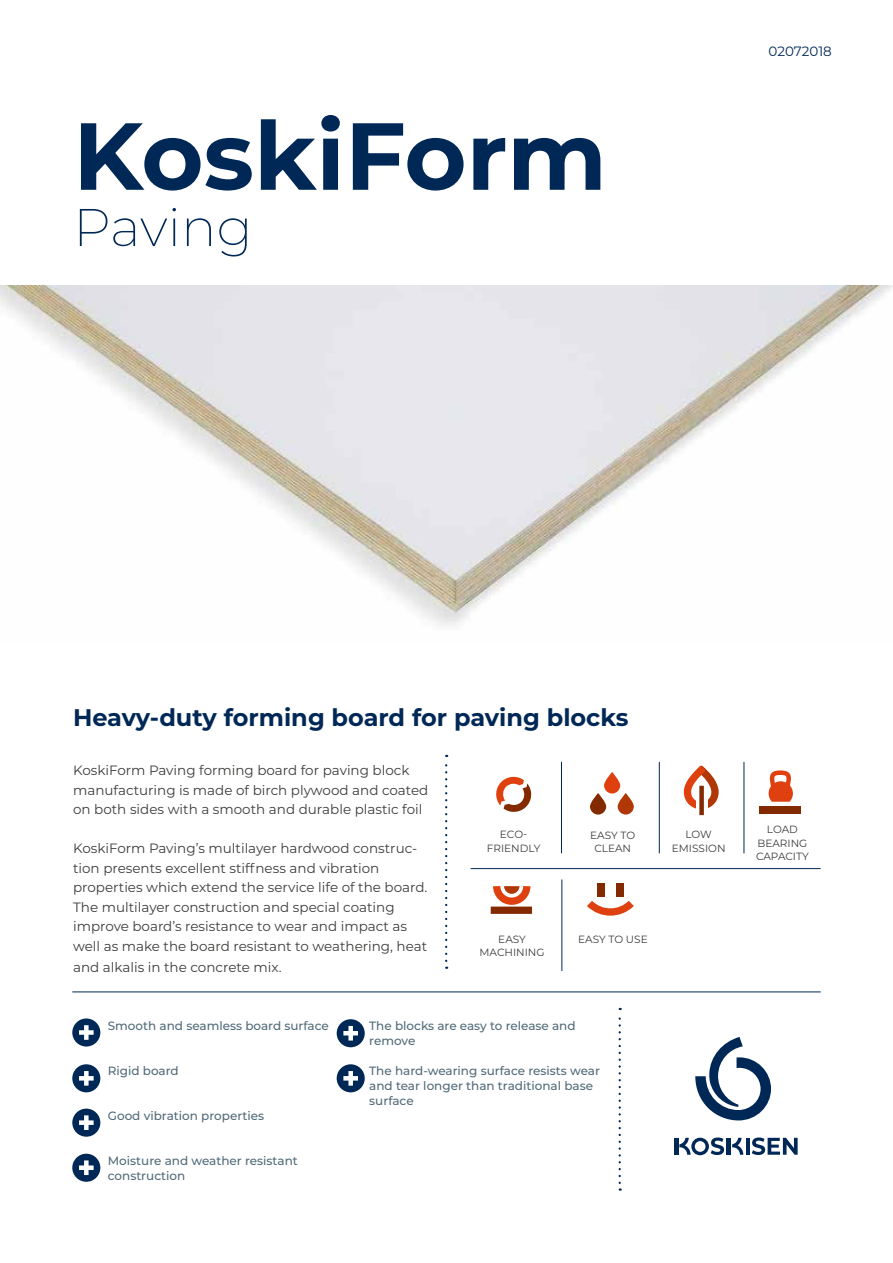
<style>
.page{position:relative;width:893px;height:1263px;background:#fff}
.page>*{position:absolute;margin:0;border:0;box-sizing:border-box;transform-origin:0 0}
.t1{font:700 94.95px "Montserrat";color:#002856}
.t2{font:200 52.95px "Montserrat";color:#002856}
.t3{font:700 24px "Montserrat";color:#002856}
.t4{font:13.5px/19.5px "Montserrat";color:#3c3c3b}
.t5{font:13.5px "Montserrat";color:#002856}
.t6{font:500 12px/15px "Montserrat";color:#516a79}
.t7{font:10.5px/13.5px "Montserrat";color:#3c3c3b;text-align:center}
</style>
<div class="page">
<img style="left:0;top:286px;width:893px;height:340px">
<hr style="left:746px;top:1138px;width:3px;height:17px;background:#002856">
<hr style="left:674px;top:1138px;width:4px;height:17px;background:#002856">
<hr style="left:727px;top:1138px;width:4px;height:17px;background:#002856">
<svg style="left:752px;top:1137px;width:46px;height:18px"></svg>
<svg style="left:679px;top:1137px;width:45px;height:18px"></svg>
<svg style="left:732px;top:1138px;width:11px;height:17px"></svg>
<svg style="left:695px;top:1037px;width:76px;height:83px"></svg>
<svg style="left:445px;top:755px;width:2px;height:214px"></svg>
<svg style="left:619px;top:1008px;width:2px;height:183px"></svg>
<div style="left:72px;top:1018px;width:28px;height:28px;background:#002856;border-radius:50%"></div>
<div style="left:84px;top:1025px;width:5px;height:15px;background:#fff"></div>
<div style="left:79px;top:1030px;width:15px;height:5px;background:#fff"></div>
<div style="left:337px;top:1019px;width:28px;height:28px;background:#002856;border-radius:50%"></div>
<div style="left:348px;top:1026px;width:5px;height:14px;background:#fff"></div>
<hr style="left:343px;top:1031px;width:15px;height:4px;background:#fff">
<div style="left:72px;top:1064px;width:28px;height:28px;background:#002856;border-radius:50%"></div>
<div style="left:84px;top:1071px;width:5px;height:15px;background:#fff"></div>
<svg style="left:79px;top:1076px;width:15px;height:4px"></svg>
<div style="left:337px;top:1064px;width:28px;height:28px;background:#002856;border-radius:50%"></div>
<div style="left:348px;top:1071px;width:5px;height:15px;background:#fff"></div>
<svg style="left:343px;top:1076px;width:15px;height:4px"></svg>
<div style="left:72px;top:1108px;width:28px;height:29px;background:#002856;border-radius:50%"></div>
<div style="left:84px;top:1115px;width:5px;height:15px;background:#fff"></div>
<div style="left:79px;top:1120px;width:15px;height:5px;background:#fff"></div>
<div style="left:72px;top:1154px;width:28px;height:28px;background:#002856;border-radius:50%"></div>
<div style="left:84px;top:1160px;width:5px;height:15px;background:#fff"></div>
<div style="left:79px;top:1165px;width:15px;height:5px;background:#fff"></div>
<hr style="left:72px;top:991px;width:749px;height:1px;background:#002856">
<hr style="left:471px;top:868px;width:350px;height:1px;background:#002856">
<hr style="left:561px;top:762px;width:1px;height:91px;background:#002856">
<hr style="left:562px;top:879px;width:1px;height:92px;background:#002856">
<hr style="left:659px;top:762px;width:1px;height:91px;background:#002856">
<hr style="left:744px;top:762px;width:1px;height:91px;background:#002856">
<div style="left:491px;top:906px;width:41px;height:8px;background:#832a00"></div>
<svg style="left:490px;top:886px;width:42px;height:22px"></svg>
<svg style="left:683px;top:765px;width:36px;height:44px"></svg>
<div style="left:696px;top:798px;width:11px;height:13px;background:#fff"></div>
<div style="left:699px;top:786px;width:5px;height:29px;background:#832a00"></div>
<svg style="left:496px;top:776px;width:36px;height:36px"></svg>
<div style="left:760px;top:806px;width:41px;height:8px;background:#832a00"></div>
<svg style="left:769px;top:770px;width:24px;height:32px"></svg>
<svg style="left:604px;top:772px;width:16px;height:21px"></svg>
<svg style="left:590px;top:793px;width:16px;height:21px"></svg>
<svg style="left:618px;top:793px;width:16px;height:21px"></svg>
<div style="left:597px;top:883px;width:8px;height:13px;background:#832a00"></div>
<div style="left:616px;top:883px;width:7px;height:13px;background:#832a00"></div>
<svg style="left:587px;top:901px;width:47px;height:15px"></svg>
<h1 class="t1" style="left:73px;top:88px;width:535px">KoskiForm</h1>
<h2 class="t2" style="left:73px;top:192px;width:181px">Paving</h2>
<p class="t5" style="left:769px;top:42px;width:65px">02072018</p>
<h3 class="t3" style="left:73px;top:700px;width:557px">Heavy-duty forming board for paving blocks</h3>
<p class="t4" style="left:73px;top:760px;width:357px">KoskiForm Paving forming board for paving block manufacturing is made of birch plywood and coated on both sides with a smooth and durable plastic foil</p>
<p class="t4" style="left:73px;top:838px;width:356px">KoskiForm Paving’s multilayer hardwood construc&shy;tion presents excellent stiffness and vibration properties which extend the service life of the board.<br>The multilayer construction and special coating improve board’s resistance to wear and impact as well as make the board resistant to weathering, heat</p>
<p class="t4" style="left:73px;top:957px;width:210px">and alkalis in the concrete mix.</p>
<p class="t7" style="left:487px;top:827px;width:55px">ECO-<br>FRIENDLY</p>
<p class="t7" style="left:756px;top:822px;width:54px">LOAD<br>BEARING<br>CAPACITY</p>
<p class="t7" style="left:672px;top:827px;width:55px">LOW<br>EMISSION</p>
<p class="t7" style="left:590px;top:828px;width:47px">EASY TO<br>CLEAN</p>
<p class="t7" style="left:480px;top:932px;width:67px">EASY<br>MACHINING</p>
<p class="t7" style="left:578px;top:932px;width:71px">EASY TO USE</p>
<p class="t6" style="left:108px;top:1018px;width:223px">Smooth and seamless board surface</p>
<p class="t6" style="left:108px;top:1063px;width:72px">Rigid board</p>
<p class="t6" style="left:108px;top:1108px;width:158px">Good vibration properties</p>
<p class="t6" style="left:108px;top:1153px;width:192px">Moisture and weather resistant construction</p>
<p class="t6" style="left:369px;top:1018px;width:208px">The blocks are easy to release and remove</p>
<p class="t6" style="left:369px;top:1063px;width:232px">The hard-wearing surface resists wear and tear longer than traditional base surface</p>
</div>
